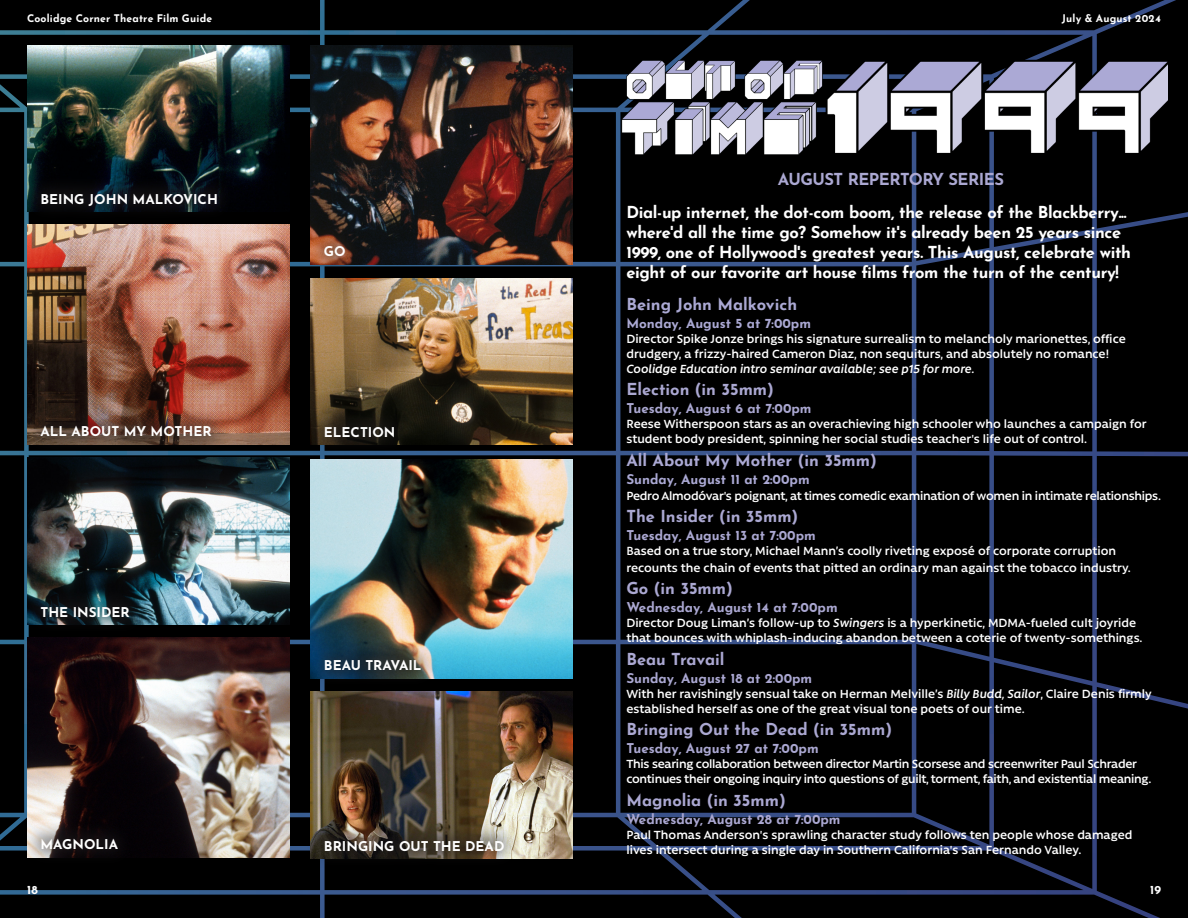
<style>
.page{position:relative;width:1188px;height:918px;background:#fff}
.page>*{position:absolute;margin:0;border:0;box-sizing:border-box;transform-origin:0 0}
.Film_Title{font:700 16.5px/19.8px "Josefin Sans";letter-spacing:-.02em;color:#fff}
.Film_Title-2{font:700 16.5px "Josefin Sans";color:#aba8d2}
.Film_Title-3{font:700 16.5px "Josefin Sans";color:#aba9d4}
.Film_Title-4{font:700 16.5px "Josefin Sans";letter-spacing:-.03em;color:#aba8d2}
.Film_Title-5{font:600 13.5px/15px "Rawson Pro";color:#fff}
.Film_Title-6{font:600 13.5px/15px "Rawson Pro";letter-spacing:-.02em;color:#fff}
.Midnite_Title{font:700 13.5px "Josefin Sans";color:#fff}
.t1{font:700 12px "Josefin Sans";color:#fff}
.t2{font:700 10.5px "Josefin Sans";letter-spacing:.015em;color:#fff}
.s1{font-family:"Josefin Sans";font-weight:700;color:#aba9d4}
.s2{font-style:italic}
.s3{font-family:"Josefin Sans";font-weight:700;color:#aba8d2}
</style>
<div class="page">
<img style="left:0;top:0;width:1188px;height:918px">
<img style="left:27px;top:45px;width:262px;height:167px">
<div style="left:23px;top:175px;width:213px;height:49px;background:#231f20;opacity:.57"></div>
<img style="left:310px;top:278px;width:263px;height:167px">
<div style="left:306px;top:408px;width:107px;height:48px;background:#231f20;opacity:.57"></div>
<img style="left:310px;top:692px;width:263px;height:167px">
<div style="left:306px;top:821px;width:216px;height:49px;background:#231f20;opacity:.57"></div>
<img style="left:27px;top:458px;width:262px;height:166px">
<div style="left:23px;top:587px;width:125px;height:48px;background:#231f20;opacity:.57"></div>
<img style="left:27px;top:225px;width:262px;height:220px">
<div style="left:23px;top:407px;width:206px;height:48px;background:#231f20;opacity:.57"></div>
<img style="left:310px;top:45px;width:263px;height:220px">
<div style="left:306px;top:228px;width:57px;height:47px;background:#231f20;opacity:.57"></div>
<img style="left:310px;top:459px;width:263px;height:220px">
<div style="left:306px;top:641px;width:133px;height:48px;background:#231f20;opacity:.57"></div>
<img style="left:27px;top:638px;width:262px;height:219px">
<div style="left:23px;top:820px;width:113px;height:48px;background:#231f20;opacity:.57"></div>
<img style="left:621px;top:52px;width:547px;height:107px">
<p class="t2" style="left:27px;top:9px;width:187px">Coolidge Corner Theatre Film Guide</p>
<p class="t2" style="left:1062px;top:9px;width:101px">July &amp; August 2024</p>
<p class="Midnite_Title" style="left:40px;top:187px;width:179px">BEING JOHN MALKOVICH</p>
<p class="Midnite_Title" style="left:40px;top:419px;width:173px">ALL ABOUT MY MOTHER</p>
<p class="Midnite_Title" style="left:40px;top:600px;width:91px">THE INSIDER</p>
<p class="Midnite_Title" style="left:40px;top:832px;width:79px">MAGNOLIA</p>
<p class="Midnite_Title" style="left:324px;top:240px;width:23px">GO</p>
<p class="Midnite_Title" style="left:324px;top:420px;width:73px">ELECTION</p>
<p class="Midnite_Title" style="left:324px;top:654px;width:99px">BEAU TRAVAIL</p>
<p class="Midnite_Title" style="left:324px;top:834px;width:182px">BRINGING OUT THE DEAD</p>
<p class="Film_Title-4" style="left:778px;top:165px;width:228px">AUGUST REPERTORY SERIES</p>
<p class="Film_Title" style="left:626px;top:200px;width:506px">Dial-up internet, the dot-com boom, the release of the Blackberry... where'd all the time go? Somehow it's already been 25 years since 1999, one of Hollywood's greatest years. This August, celebrate with eight of our favorite art house films from the turn of the century!</p>
<p class="Film_Title-3" style="left:626px;top:289px;width:172px">Being John Malkovich</p>
<p class="Film_Title-5" style="left:626px;top:316px;width:501px"><span class="s1">Monday, August 5 at 7:00pm<br></span>Director Spike Jonze brings his signature surrealism to melancholy marionettes, office drudgery, a frizzy-haired Cameron Diaz, non sequiturs, and absolutely no romance!<br><span class="s2">Coolidge Education intro seminar available; see p15 for more.</span></p>
<p class="Film_Title-2" style="left:626px;top:375px;width:149px">Election (in 35mm)</p>
<p class="Film_Title-5" style="left:626px;top:401px;width:522px"><span class="s3">Tuesday, August 6 at 7:00pm<br></span>Reese Witherspoon stars as an overachieving high schooler who launches a campaign for student body president, spinning her social studies teacher's life out of control.</p>
<p class="Film_Title-3" style="left:626px;top:445px;width:252px">All About My Mother (in 35mm)</p>
<p class="Film_Title-6" style="left:626px;top:471px;width:536px;line-height:16.2px"><span class="s1">Sunday, August 11 at 2:00pm<br></span>Pedro Almodóvar's poignant, at times comedic examination of women in intimate relationships.</p>
<p class="Film_Title-2" style="left:626px;top:502px;width:173px">The Insider (in 35mm)</p>
<p class="Film_Title-5" style="left:626px;top:528px;width:506px;line-height:15.6px"><span class="s3">Tuesday, August 13 at 7:00pm<br></span>Based on a true story, Michael Mann’s coolly riveting exposé of corporate corruption recounts the chain of events that pitted an ordinary man against the tobacco industry.</p>
<p class="Film_Title-2" style="left:626px;top:574px;width:108px">Go (in 35mm)</p>
<p class="Film_Title-5" style="left:626px;top:600px;width:518px"><span class="s3">Wednesday, August 14 at 7:00pm<br></span>Director Doug Liman’s follow-up to <span class="s2">Swingers</span> is a hyperkinetic, MDMA-fueled cult joyride that bounces with whiplash-inducing abandon between a coterie of twenty-somethings.</p>
<p class="Film_Title-2" style="left:626px;top:644px;width:100px">Beau Travail</p>
<p class="Film_Title-5" style="left:626px;top:671px;width:527px"><span class="s3">Sunday, August 18 at 2:00pm<br></span>With her ravishingly sensual take on Herman Melville’s <span class="s2">Billy Budd, Sailor</span>, Claire Denis firmly established herself as one of the great visual tone poets of our time.</p>
<p class="Film_Title-2" style="left:626px;top:715px;width:267px">Bringing Out the Dead (in 35mm)</p>
<p class="Film_Title-6" style="left:626px;top:741px;width:526px"><span class="s3">Tuesday, August 27 at 7:00pm<br></span>This searing collaboration between director Martin Scorsese and screenwriter Paul Schrader continues their ongoing inquiry into questions of guilt, torment, faith, and existential meaning.</p>
<p class="Film_Title-2" style="left:626px;top:785px;width:161px">Magnolia (in 35mm)</p>
<p class="Film_Title-5" style="left:626px;top:812px;width:507px"><span class="s3">Wednesday, August 28 at 7:00pm<br></span>Paul Thomas Anderson's sprawling character study follows ten people whose damaged lives intersect during a single day in Southern California's San Fernando Valley.</p>
<p class="t1" style="left:27px;top:879px;width:12px">18</p>
<p class="t1" style="left:1150px;top:879px;width:12px">19</p>
</div>
